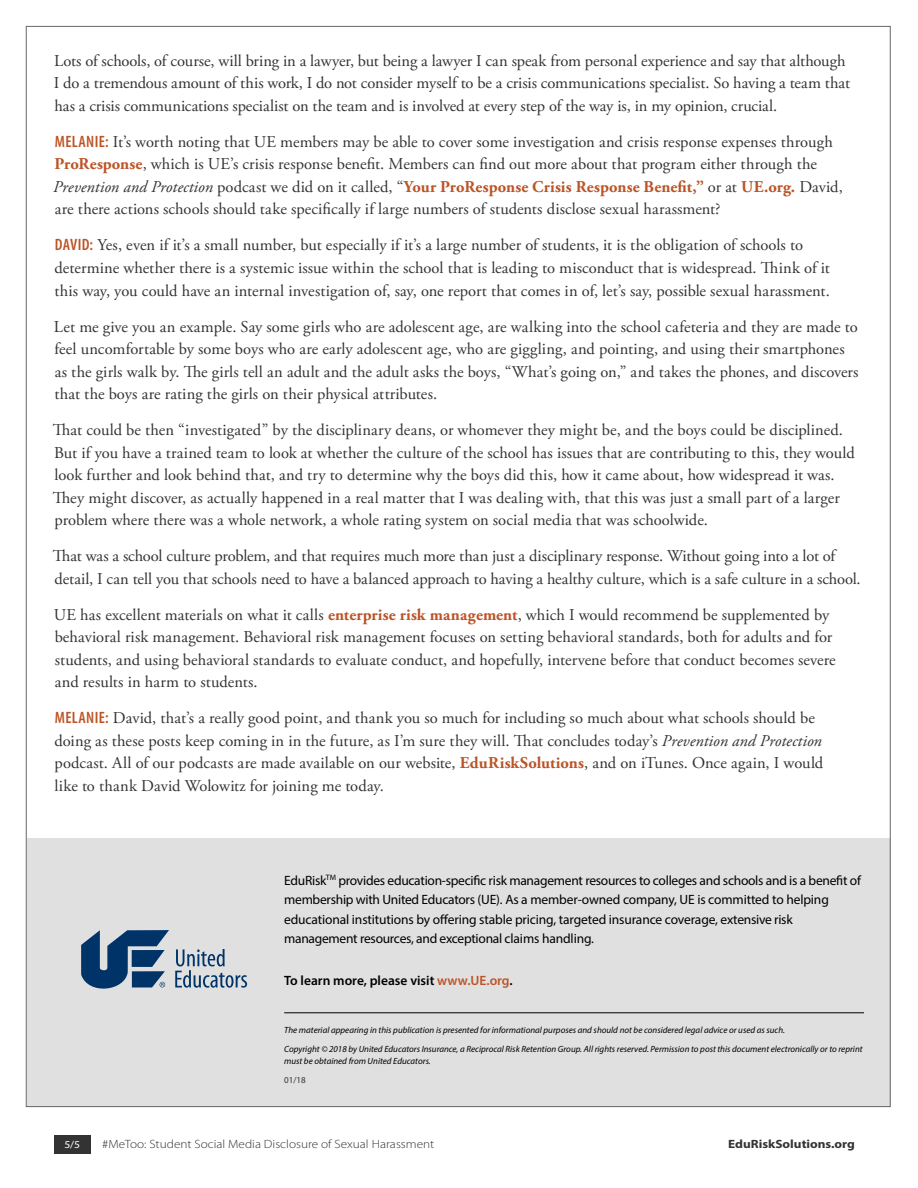
<style>
.page{position:relative;width:918px;height:1188px;background:#fff}
.page>*{position:absolute;margin:0;border:0;box-sizing:border-box;transform-origin:0 0}
.t1{font:16.5px/22.5px "Adobe Garamond Pro";color:#333}
.t2{font:13.5px/19.5px "Myriad Pro";letter-spacing:-.02em;color:#000}
.t3{font:600 13.5px "Myriad Pro";color:#000}
.t4{font:300 12px "Myriad Pro";color:#333;scale:1.1 1}
.t5{font:700 12px "Myriad Pro";color:#333;scale:1.1 1}
.t6{font:10.5px "Myriad Pro";color:#fff;scale:1.1 1}
.t7{font:italic 9px/18.8px "Myriad Pro";color:#000}
.t8{font:9px "Myriad Pro";color:#333}
.s1{font-family:"Myriad Pro";font-weight:600;font-stretch:condensed;color:#bb5427}
.s2{font-weight:700;color:#bb5427}
.s3{font-style:italic}
.s4{color:#bb5427}
</style>
<div class="page">
<div style="left:27px;top:839px;width:864px;height:268px;background:#e1e0e0"></div>
<hr style="left:284px;top:1012px;width:580px;height:1px;background:#000">
<svg style="left:81px;top:930px;width:88px;height:59px"></svg>
<svg style="left:175px;top:949px;width:72px;height:39px"></svg>
<div style="left:54px;top:1135px;width:37px;height:19px;background:#333"></div>
<p class="t1" style="left:54px;top:50px;width:798px">Lots of schools, of course, will bring in a lawyer, but being a lawyer I can speak from personal experience and say that although<br>I do a tremendous amount of this work, I do not consider myself to be a crisis communications specialist. So having a team that has a crisis communications specialist on the team and is involved at every step of the way is, in my opinion, crucial.</p>
<p class="t1" style="left:53px;top:131px;width:791px"><span class="s1">MELANIE:</span> It’s worth noting that UE members may be able to cover some investigation and crisis response expenses through <span class="s2">ProResponse</span>, which is UE’s crisis response benefit. Members can find out more about that program either through the <span class="s3">Prevention and Protection</span> podcast we did on it called, “<span class="s2">Your ProResponse Crisis Response Benefit,”</span> or at <span class="s2">UE.org.</span> David, are there actions schools should take specifically if large numbers of students disclose sexual harassment?</p>
<p class="t1" style="left:54px;top:235px;width:777px"><span class="s1">DAVID:</span> Yes, even if it’s a small number, but especially if it’s a large number of students, it is the obligation of schools to determine whether there is a systemic issue within the school that is leading to misconduct that is widespread. Think of it this way, you could have an internal investigation of, say, one report that comes in of, let’s say, possible sexual harassment.</p>
<p class="t1" style="left:54px;top:316px;width:806px">Let me give you an example. Say some girls who are adolescent age, are walking into the school cafeteria and they are made to feel uncomfortable by some boys who are early adolescent age, who are giggling, and pointing, and using their smartphones as the girls walk by. The girls tell an adult and the adult asks the boys, “What’s going on,” and takes the phones, and discovers that the boys are rating the girls on their physical attributes.</p>
<p class="t1" style="left:53px;top:419px;width:804px">That could be then “investigated” by the disciplinary deans, or whomever they might be, and the boys could be disciplined.<br>But if you have a trained team to look at whether the culture of the school has issues that are contributing to this, they would look further and look behind that, and try to determine why the boys did this, how it came about, how widespread it was.<br>They might discover, as actually happened in a real matter that I was dealing with, that this was just a small part of a larger problem where there was a whole network, a whole rating system on social media that was schoolwide.</p>
<p class="t1" style="left:53px;top:545px;width:809px">That was a school culture problem, and that requires much more than just a disciplinary response. Without going into a lot of detail, I can tell you that schools need to have a balanced approach to having a healthy culture, which is a safe culture in a school.</p>
<p class="t1" style="left:54px;top:604px;width:783px">UE has excellent materials on what it calls <span class="s2">enterprise risk management</span>, which I would recommend be supplemented by behavioral risk management. Behavioral risk management focuses on setting behavioral standards, both for adults and for students, and using behavioral standards to evaluate conduct, and hopefully, intervene before that conduct becomes severe and results in harm to students.</p>
<p class="t1" style="left:55px;top:707px;width:770px"><span class="s1">MELANIE:</span> David, that’s a really good point, and thank you so much for including so much about what schools should be doing as these posts keep coming in in the future, as I’m sure they will. That concludes today’s <span class="s3">Prevention and Protection </span>podcast. All of our podcasts are made available on our website, <span class="s2">EduRiskSolutions</span>, and on iTunes. Once again, I would like to thank David Wolowitz for joining me today.</p>
<p class="t2" style="left:284px;top:870px;width:578px">EduRisk<sup>TM</sup> provides education-specific risk management resources to colleges and schools and is a benefit of membership with United Educators (UE). As a member-owned company, UE is committed to helping educational institutions by offering stable pricing, targeted insurance coverage, extensive risk management resources, and exceptional claims handling.</p>
<p class="t3" style="left:284px;top:972px;width:230px">To learn more, please visit <span class="s4">www.UE.org</span>.</p>
<p class="t7" style="left:284px;top:1021px;width:580px">The material appearing in this publication is presented for informational purposes and should not be considered legal advice or used as such.<br>Copyright © 2018 by United Educators Insurance, a Reciprocal Risk Retention Group. All rights reserved. Permission to post this document electronically or to reprint</p>
<p class="t7" style="left:284px;top:1052px;width:148px">must be obtained from United Educators.</p>
<p class="t8" style="left:284px;top:1074px;width:23px">01/18</p>
<p class="t6" style="left:64px;top:1138px;width:16px">5/5</p>
<p class="t4" style="left:102px;top:1136px;width:303px">#MeToo: Student Social Media Disclosure of Sexual Harassment</p>
<p class="t5" style="left:728px;top:1136px;width:117px">EduRiskSolutions.org</p>
</div>
